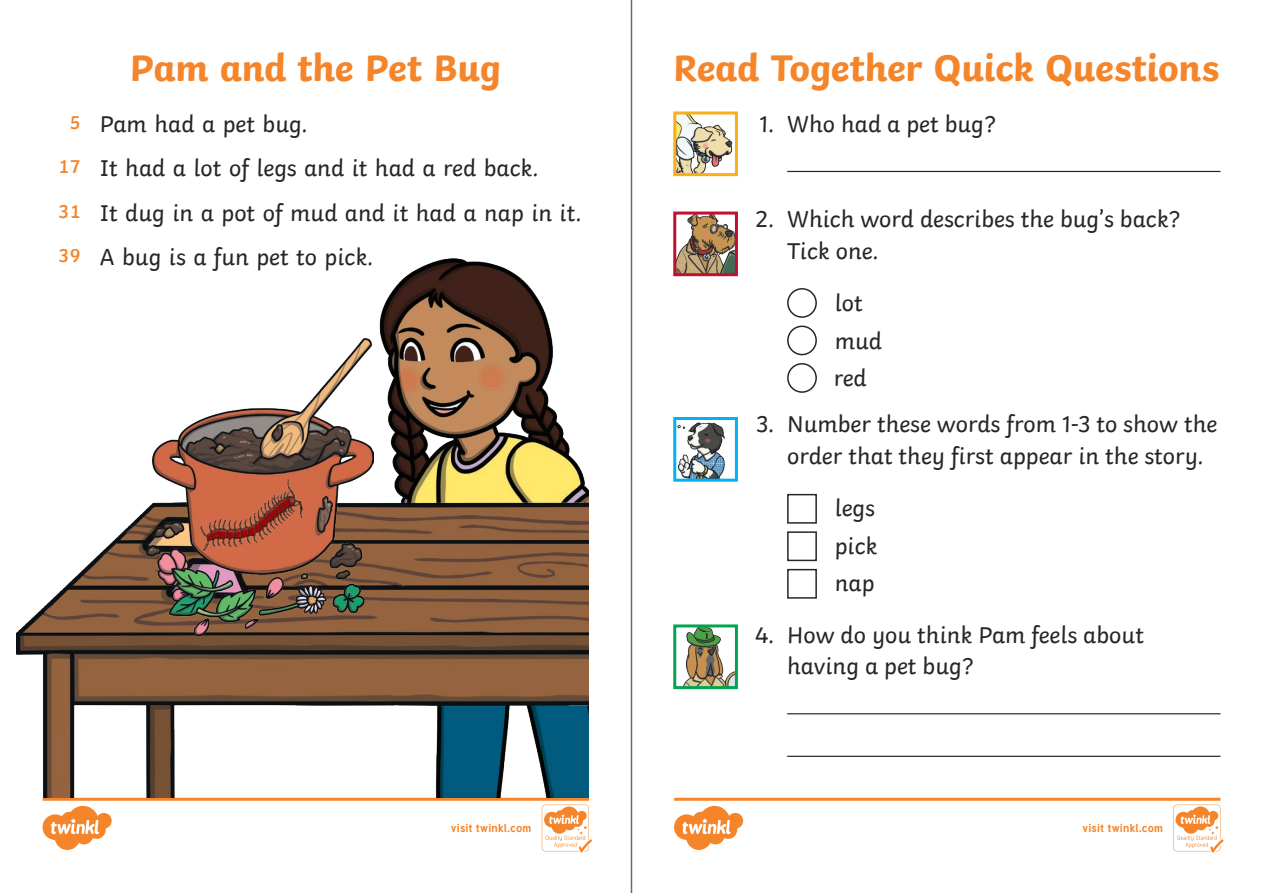
<style>
.page{position:relative;width:1263px;height:893px;background:#fff}
.page>*{position:absolute;margin:0;border:0;box-sizing:border-box;transform-origin:0 0}
.Heading_1{font:700 39px "Twinkl";letter-spacing:-.005em;color:#f5852a}
.KS1_Body_Copy{font:24px/37.5px "Twinkl";color:#282526}
.KS1_Body_Copy-2{font:600 19.5px "Twinkl";color:#f5852a}
.t1{font:700 11.4px "Tuffy";letter-spacing:.015em;color:#f5852a}
</style>
<div class="page">
<hr style="left:631px;top:0;width:1px;height:893px;background:#6b6b6e">
<img style="left:677px;top:115px;width:56px;height:57px">
<div style="left:673px;top:111px;width:65px;height:65px;border:3px solid #faaf18"></div>
<img style="left:677px;top:422px;width:48px;height:56px">
<div style="left:673px;top:417px;width:65px;height:65px;border:3px solid #00b3ef"></div>
<img style="left:683px;top:628px;width:51px;height:57px">
<div style="left:673px;top:624px;width:65px;height:65px;border:3px solid #00a54f"></div>
<img style="left:677px;top:216px;width:57px;height:56px">
<div style="left:673px;top:212px;width:65px;height:64px;border:3px solid #c10e31"></div>
<hr style="left:787px;top:171px;width:433px;height:1px;background:#282526">
<hr style="left:787px;top:713px;width:433px;height:1px;background:#282526">
<hr style="left:787px;top:756px;width:433px;height:1px;background:#282526">
<div style="left:787px;top:288px;width:30px;height:30px;border:2px solid #282526;border-radius:50%"></div>
<div style="left:787px;top:326px;width:30px;height:29px;border:2px solid #282526;border-radius:50%"></div>
<div style="left:787px;top:363px;width:30px;height:30px;border:2px solid #282526;border-radius:50%"></div>
<div style="left:787px;top:494px;width:30px;height:30px;border:2px solid #282526"></div>
<div style="left:787px;top:531px;width:30px;height:30px;border:2px solid #282526"></div>
<div style="left:787px;top:569px;width:30px;height:30px;border:2px solid #282526"></div>
<svg style="left:43px;top:798px;width:549px;height:54px"></svg>
<svg style="left:674px;top:798px;width:549px;height:54px"></svg>
<div style="left:124px;top:809px;width:81px;height:32px;background:#fff"></div>
<div style="left:749px;top:809px;width:81px;height:32px;background:#fff"></div>
<img style="left:379px;top:258px;width:209px;height:245px">
<img style="left:17px;top:503px;width:571px;height:295px">
<img style="left:146px;top:338px;width:228px;height:297px">
<img style="left:191px;top:478px;width:117px;height:77px">
<p class="KS1_Body_Copy-2" style="left:70px;top:107px;width:13px">5</p>
<p class="KS1_Body_Copy-2" style="left:58px;top:151px;width:25px">17</p>
<p class="KS1_Body_Copy-2" style="left:58px;top:196px;width:25px">31</p>
<p class="KS1_Body_Copy-2" style="left:58px;top:240px;width:25px">39</p>
<p class="Heading_1" style="left:130px;top:36px;width:373px">Pam and the Pet Bug</p>
<p class="KS1_Body_Copy" style="left:100px;top:103px;width:209px">Pam had a pet bug.</p>
<p class="KS1_Body_Copy" style="left:100px;top:147px;width:440px">It had a lot of legs and it had a red back.</p>
<p class="KS1_Body_Copy" style="left:100px;top:192px;width:483px">It dug in a pot of mud and it had a nap in it.</p>
<p class="KS1_Body_Copy" style="left:100px;top:236px;width:275px">A bug is a fun pet to pick.</p>
<p class="Heading_1" style="left:673px;top:36px;width:547px">Read Together Quick Questions</p>
<p class="KS1_Body_Copy" style="left:759px;top:103px;width:238px">1. Who had a pet bug?</p>
<p class="KS1_Body_Copy" style="left:787px;top:201px;width:394px;line-height:31.5px;text-indent:-32px">2. Which word describes the bug’s back?<br>Tick one.</p>
<p class="KS1_Body_Copy" style="left:834px;top:282px;width:50px">lot mud red</p>
<p class="KS1_Body_Copy" style="left:787px;top:406px;width:432px;line-height:31.5px;text-indent:-31px">3. Number these words from 1-3 to show the order that they first appear in the story.</p>
<p class="KS1_Body_Copy" style="left:835px;top:487px;width:44px;text-align:justify">legs pick nap</p>
<p class="KS1_Body_Copy" style="left:787px;top:617px;width:358px;line-height:31.5px;text-indent:-32px">4. How do you think Pam feels about having a pet bug?</p>
<p class="t1" style="left:451px;top:819px;width:82px">visit twinkl.com</p>
<p class="t1" style="left:1082px;top:819px;width:82px">visit twinkl.com</p>
</div>
